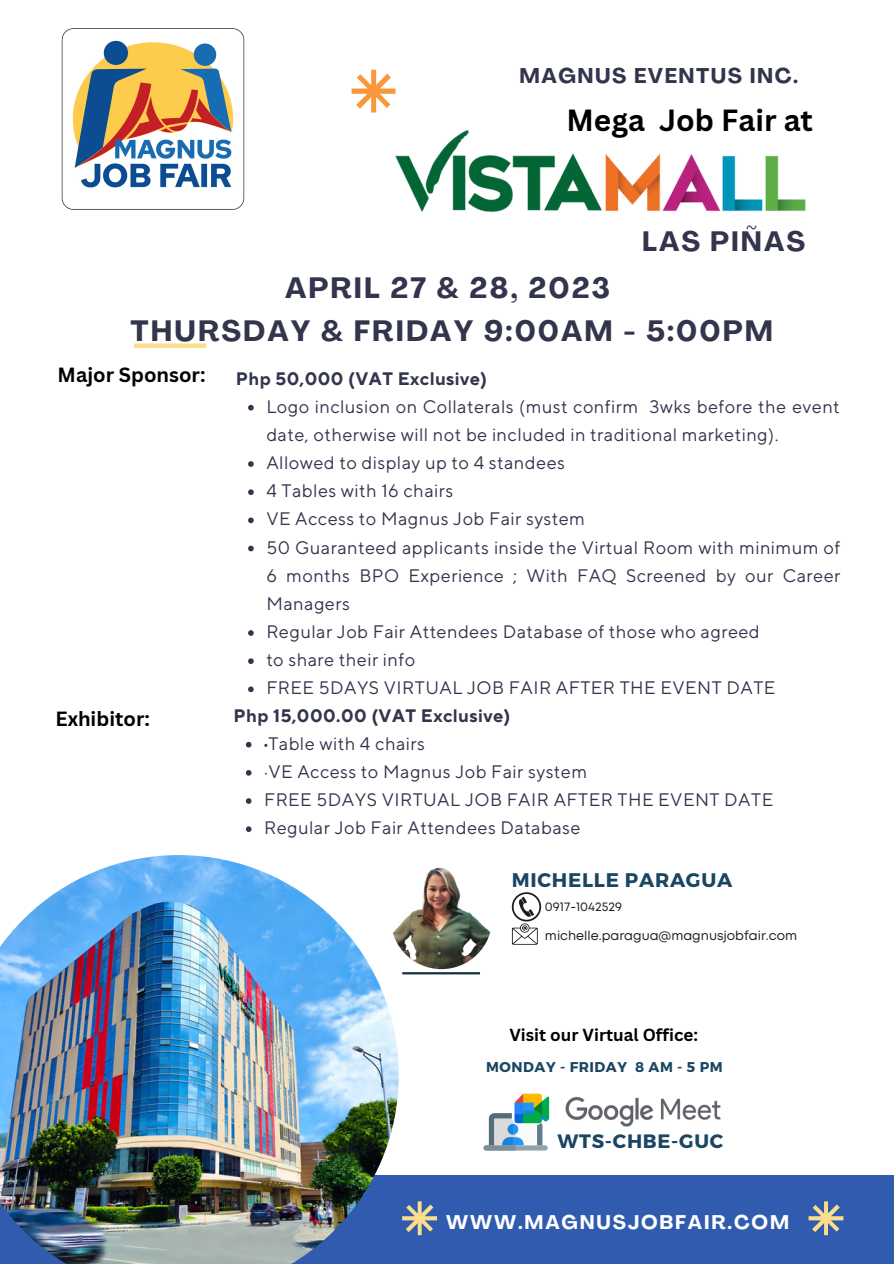
<style>
.page{position:relative;width:894px;height:1264px;background:#fff}
.page>*{position:absolute;margin:0;border:0;box-sizing:border-box;transform-origin:0 0}
.t1{font:700 29.85px "Canva Sans";color:#000}
.t2{font:700 28.95px/43.2px "Agrandir";letter-spacing:.075em;color:#32354c;text-align:center}
.t3{font:700 27.6px "Agrandir";letter-spacing:.075em;color:#32354c}
.t4{font:700 21px "Agrandir";letter-spacing:.075em;color:#32354c}
.t5{font:700 19.95px "Canva Sans";color:#000}
.t6{font:700 19.65px "Montserrat";letter-spacing:.035em;color:#1b4662}
.t7{font:700 19.5px "Agrandir";letter-spacing:.095em;color:#fff}
.t8{font:700 19.35px "Montserrat";letter-spacing:.035em;color:#1b4662}
.t9{font:18px/28.2px "TT Norms Pro";letter-spacing:.025em;color:#32354c}
.t10{font:700 18px "TT Norms Pro";letter-spacing:.025em;color:#32354c}
.t11{font:700 16.95px "Canva Sans";color:#000}
.t12{font:700 14.1px "Montserrat";letter-spacing:.035em;color:#1b4662}
.t13{font:12.75px "Mont";color:#222}
.s1{font-weight:700}
</style>
<div class="page">
<div style="left:0;top:1175px;width:893px;height:88px;background:#305bae"></div>
<svg style="left:808px;top:1201px;width:35px;height:34px"></svg>
<svg style="left:402px;top:1201px;width:35px;height:34px"></svg>
<svg style="left:483px;top:1113px;width:64px;height:37px"></svg>
<img style="left:511px;top:1093px;width:210px;height:36px">
<img style="left:390px;top:867px;width:102px;height:102px;border-radius:50%">
<hr style="left:402px;top:972px;width:78px;height:2px;background:#152f3f">
<svg style="left:511px;top:892px;width:30px;height:52px"></svg>
<img style="left:0;top:855px;width:398px;height:408px">
<svg style="left:351px;top:70px;width:44px;height:43px"></svg>
<img style="left:61px;top:28px;width:184px;height:182px">
<div style="left:134px;top:343px;width:72px;height:5px;background:#fadd8d"></div>
<img style="left:395px;top:130px;width:411px;height:82px">
<svg style="left:248px;top:405px;width:6px;height:5px"></svg>
<svg style="left:248px;top:461px;width:6px;height:6px"></svg>
<svg style="left:248px;top:489px;width:6px;height:6px"></svg>
<svg style="left:248px;top:517px;width:6px;height:6px"></svg>
<svg style="left:248px;top:545px;width:6px;height:6px"></svg>
<svg style="left:248px;top:630px;width:6px;height:6px"></svg>
<svg style="left:248px;top:658px;width:6px;height:6px"></svg>
<svg style="left:248px;top:686px;width:6px;height:6px"></svg>
<svg style="left:246px;top:742px;width:5px;height:5px"></svg>
<svg style="left:246px;top:770px;width:5px;height:5px"></svg>
<svg style="left:246px;top:798px;width:5px;height:5px"></svg>
<svg style="left:246px;top:826px;width:5px;height:6px"></svg>
<p class="t4" style="left:519px;top:67px;width:280px">MAGNUS EVENTUS INC.</p>
<h1 class="t1" style="left:566px;top:99px;width:248px">Mega Job Fair at</h1>
<h3 class="t3" style="left:642px;top:231px;width:164px">LAS PIÑAS</h3>
<h2 class="t2" style="left:131px;top:269px;width:643px">APRIL 27 &amp; 28, 2023<br>THURSDAY &amp; FRIDAY 9:00AM - 5:00PM</h2>
<p class="t5" style="left:58px;top:360px;width:149px">Major Sponsor:</p>
<p class="t5" style="left:55px;top:705px;width:96px">Exhibitor:</p>
<p class="t10" style="left:235px;top:367px;width:253px">Php 50,000 (VAT Exclusive)</p>
<p class="t9" style="left:266px;top:393px;width:575px">Logo inclusion on Collaterals (must confirm 3wks before the event date, otherwise will not be included in traditional marketing).<br>Allowed to display up to 4 standees<br>4 Tables with 16 chairs<br>VE Access to Magnus Job Fair system<br>50 Guaranteed applicants inside the Virtual Room with minimum of 6 months BPO Experience ; With FAQ Screened by our Career Managers<br>Regular Job Fair Attendees Database of those who agreed<br>to share their info<br>FREE 5DAYS VIRTUAL JOB FAIR AFTER THE EVENT DATE</p>
<p class="t10" style="left:233px;top:704px;width:278px">Php 15,000.00 (VAT Exclusive)</p>
<p class="t9" style="left:264px;top:730px;width:510px"><span class="s1">·</span>Table with 4 chairs<br>·VE Access to Magnus Job Fair system<br>FREE 5DAYS VIRTUAL JOB FAIR AFTER THE EVENT DATE Regular Job Fair Attendees Database</p>
<p class="t6" style="left:511px;top:867px;width:222px">MICHELLE PARAGUA</p>
<p class="t13" style="left:545px;top:901px;width:78px">0917-1042529</p>
<p class="t13" style="left:545px;top:930px;width:254px">michelle.paragua@magnusjobfair.com</p>
<p class="t11" style="left:509px;top:1023px;width:190px">Visit our Virtual Office:</p>
<p class="t12" style="left:486px;top:1057px;width:238px">MONDAY - FRIDAY 8 AM - 5 PM</p>
<p class="t8" style="left:557px;top:1128px;width:167px">WTS-CHBE-GUC</p>
<p class="t7" style="left:446px;top:1213px;width:344px">WWW.MAGNUSJOBFAIR.COM</p>
</div>
